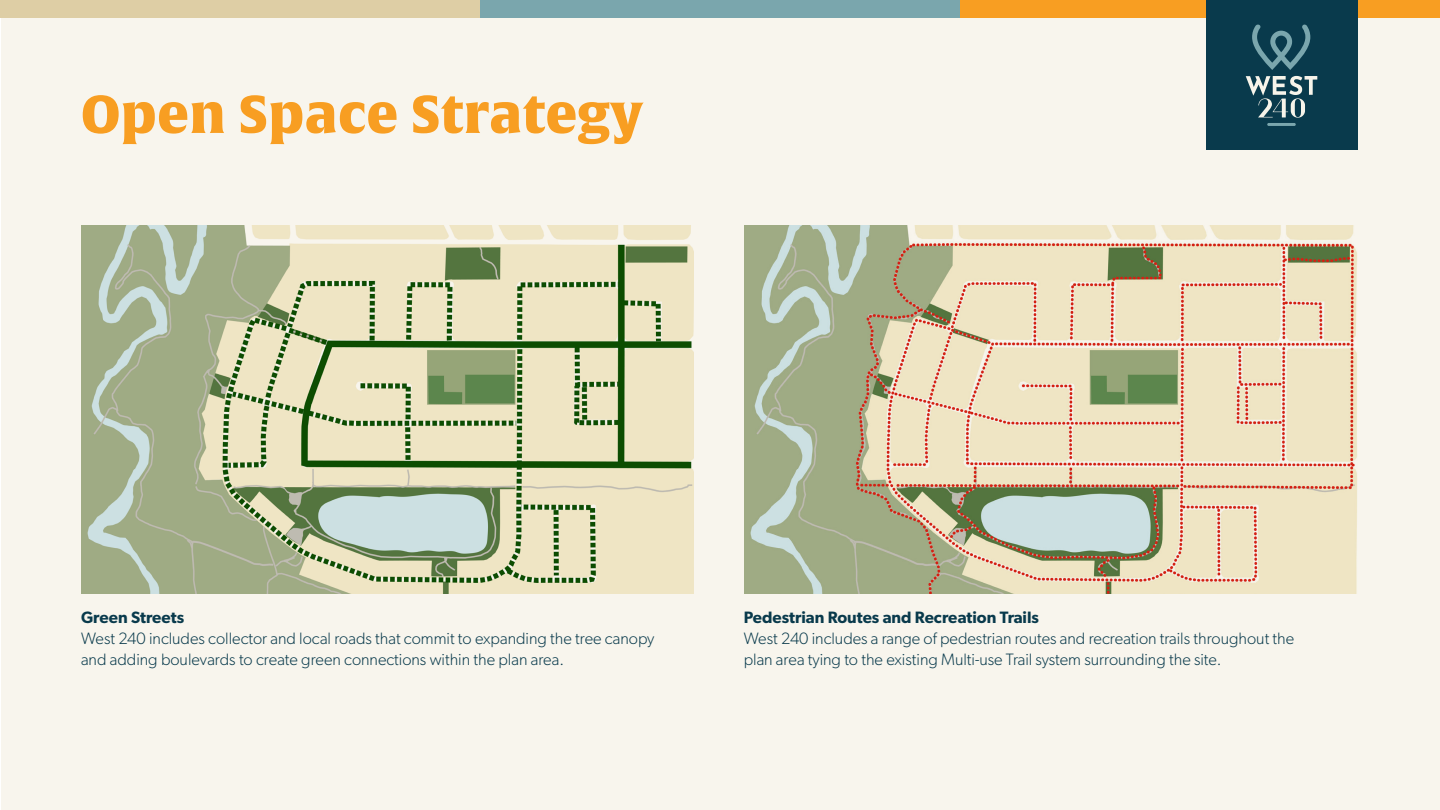
<style>
.page{position:relative;width:1440px;height:810px;background:#fff}
.page>*{position:absolute;margin:0;border:0;box-sizing:border-box;transform-origin:0 0}
._1__Slide_Title{font:900 52.5px "Alverata W01";letter-spacing:.01em;color:#f89e22}
.t1{font:300 16.5px/21px "Gibson";color:#093a4c}
.t2{font:600 16.5px "Gibson";color:#093a4c}
</style>
<div class="page">
<div style="left:1px;top:0;width:1439px;height:810px;background:#f8f5ed"></div>
<div style="left:480px;top:0;width:480px;height:18px;background:#7aa6ad"></div>
<div style="left:1px;top:0;width:479px;height:18px;background:#decea5"></div>
<div style="left:960px;top:0;width:479px;height:18px;background:#f89e22"></div>
<div style="left:1206px;top:0;width:151px;height:150px;background:#093a4c"></div>
<svg style="left:1252px;top:24px;width:58px;height:46px"></svg>
<hr style="left:1267px;top:123px;width:29px;height:3px;background:#7aa6ad">
<svg style="left:1246px;top:76px;width:71px;height:42px"></svg>
<img style="left:81px;top:226px;width:612px;height:367px">
<img style="left:744px;top:226px;width:613px;height:367px">
<p class="_1__Slide_Title" style="left:81px;top:83px;width:564px">Open Space Strategy</p>
<p class="t2" style="left:81px;top:608px;width:105px">Green Streets</p>
<p class="t1" style="left:81px;top:628px;width:575px">West 240 includes collector and local roads that commit to expanding the tree canopy and adding boulevards to create green connections within the plan area.</p>
<p class="t2" style="left:744px;top:608px;width:297px">Pedestrian Routes and Recreation Trails</p>
<p class="t1" style="left:744px;top:628px;width:552px">West 240 includes a range of pedestrian routes and recreation trails throughout the plan area tying to the existing Multi-use Trail system surrounding the site.</p>
</div>
